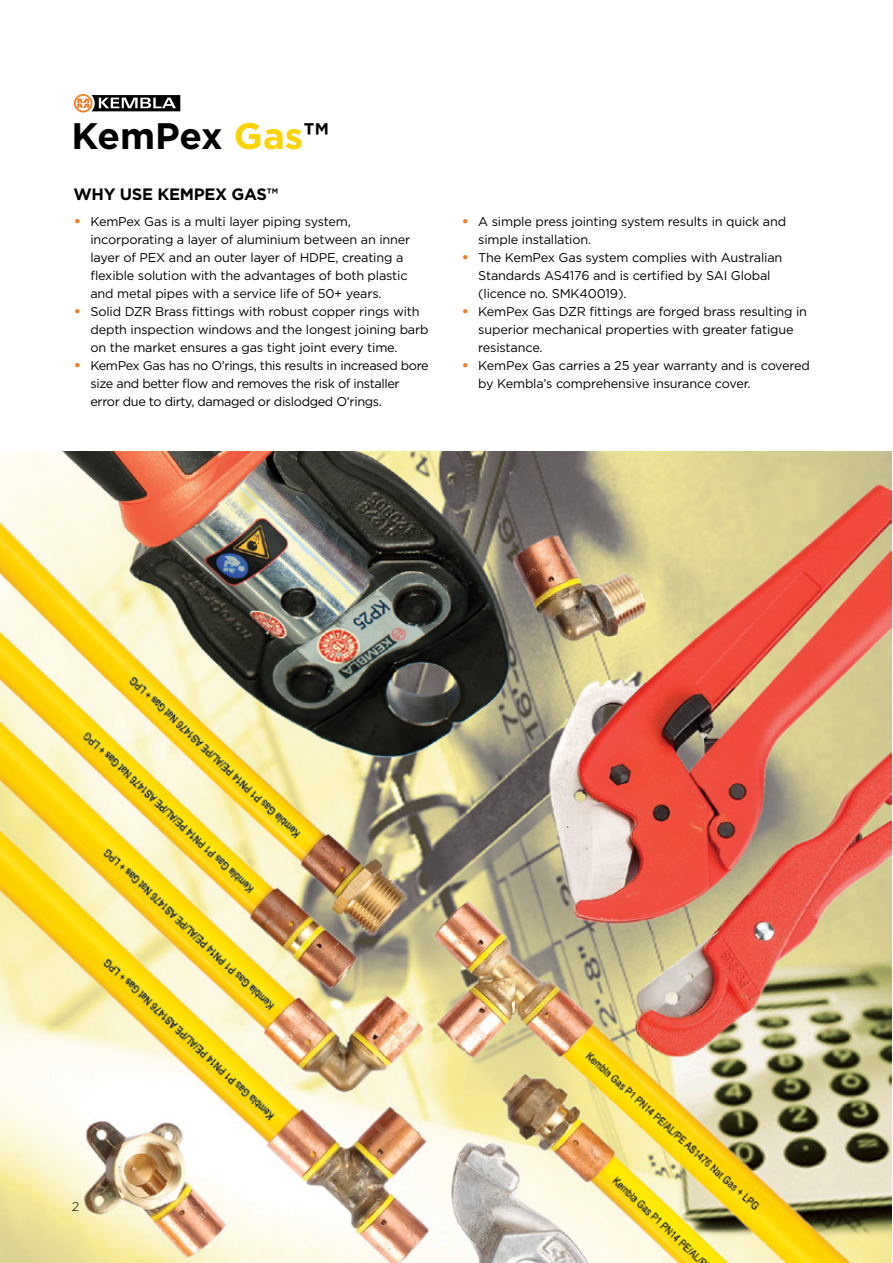
<style>
.page{position:relative;width:893px;height:1263px;background:#fff}
.page>*{position:absolute;margin:0;border:0;box-sizing:border-box;transform-origin:0 0}
.t1{font:700 36.9px "Gotham";color:#000}
.t2{font:700 16.5px "Gotham";letter-spacing:-.02em;color:#000}
.t3{font:12.75px/18px "Gotham";letter-spacing:-.015em;color:#000}
.t4{font:300 12.75px "Gotham";color:#000}
.s1{color:#ffd200}
.s2{font-size:16.5px;color:#f47b20}
</style>
<div class="page">
<img style="left:0;top:451px;width:891px;height:812px">
<svg style="left:74px;top:94px;width:106px;height:18px"></svg>
<h1 class="t1" style="left:72px;top:115px;width:259px">KemPex <span class="s1">Gas</span>™</h1>
<p class="t2" style="left:74px;top:185px;width:206px">WHY USE KEMPEX GAS™</p>
<p class="t3" style="left:90px;top:213px;width:321px;text-indent:-17px"><span class="s2">•</span> KemPex Gas is a multi layer piping system, incorporating a layer of aluminium between an inner layer of PEX and an outer layer of HDPE, creating a flexible solution with the advantages of both plastic and metal pipes with a service life of 50+ years.</p>
<p class="t3" style="left:90px;top:302px;width:340px;text-indent:-17px"><span class="s2">•</span> Solid DZR Brass fittings with robust copper rings with depth inspection windows and the longest joining barb on the market ensures a gas tight joint every time.</p>
<p class="t3" style="left:90px;top:356px;width:340px;text-indent:-17px"><span class="s2">•</span> KemPex Gas has no O’rings, this results in increased bore size and better flow and removes the risk of installer error due to dirty, damaged or dislodged O’rings.</p>
<p class="t3" style="left:478px;top:213px;width:309px;text-indent:-17px"><span class="s2">•</span> A simple press jointing system results in quick and simple installation.</p>
<p class="t3" style="left:478px;top:249px;width:306px;text-indent:-17px"><span class="s2">•</span> The KemPex Gas system complies with Australian<br>Standards AS4176 and is certified by SAI Global (licence no. SMK40019).</p>
<p class="t3" style="left:478px;top:302px;width:330px;text-indent:-17px"><span class="s2">•</span> KemPex Gas DZR fittings are forged brass resulting in superior mechanical properties with greater fatigue resistance.</p>
<p class="t3" style="left:478px;top:356px;width:333px;text-indent:-17px"><span class="s2">•</span> KemPex Gas carries a 25 year warranty and is covered by Kembla’s comprehensive insurance cover.</p>
<p class="t4" style="left:72px;top:1199px;width:9px">2</p>
</div>
